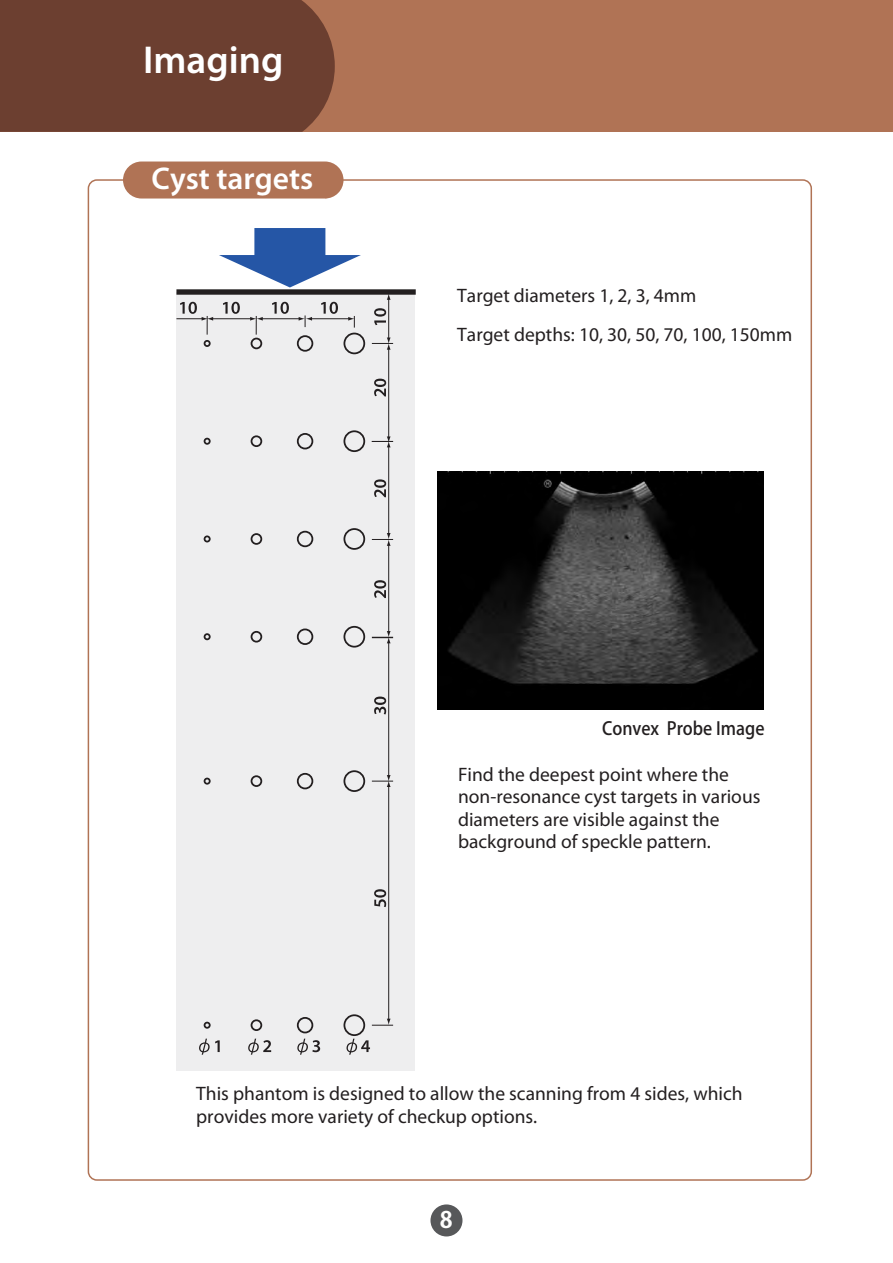
<style>
.page{position:relative;width:893px;height:1263px;background:#fff}
.page>*{position:absolute;margin:0;border:0;box-sizing:border-box;transform-origin:0 0}
.t1{font:600 39px "Myriad Pro";color:#fff}
.t2{font:600 31.5px "Myriad Pro";color:#fff}
.t3{font:700 22.5px "Koz Go Pro";color:#fff}
.t4{font:19.5px/22.5px "Myriad Pro";color:#231f20}
.t5{font:500 18px "Koz Go Pro";color:#231f20;scale:.94 1}
</style>
<div class="page">
<div style="left:0;top:0;width:893px;height:132px;background:#b07355"></div>
<div style="left:0;top:0;width:335px;height:132px;background:#6c3f30"></div>
<div style="left:430px;top:1204px;width:32px;height:32px;background:#57585a;border-radius:50%"></div>
<div style="left:123px;top:161px;width:221px;height:37px;background:#b07355;border-radius:18px"></div>
<svg style="left:219px;top:228px;width:142px;height:59px"></svg>
<div style="left:176px;top:292px;width:239px;height:778px;background:#eeeeef"></div>
<div style="left:204px;top:340px;width:7px;height:7px;border:2px solid #231f20;border-radius:50%"></div>
<div style="left:251px;top:338px;width:11px;height:11px;border:2px solid #231f20;border-radius:50%"></div>
<div style="left:297px;top:335px;width:16px;height:17px;border:2px solid #231f20;border-radius:50%"></div>
<div style="left:343px;top:333px;width:22px;height:21px;border:2px solid #231f20;border-radius:50%"></div>
<div style="left:204px;top:438px;width:7px;height:7px;border:2px solid #231f20;border-radius:50%"></div>
<div style="left:251px;top:435px;width:11px;height:12px;border:2px solid #231f20;border-radius:50%"></div>
<div style="left:297px;top:433px;width:16px;height:16px;border:2px solid #231f20;border-radius:50%"></div>
<div style="left:343px;top:430px;width:22px;height:22px;border:2px solid #231f20;border-radius:50%"></div>
<div style="left:204px;top:535px;width:7px;height:7px;border:2px solid #231f20;border-radius:50%"></div>
<div style="left:251px;top:533px;width:11px;height:12px;border:2px solid #231f20;border-radius:50%"></div>
<div style="left:297px;top:531px;width:16px;height:16px;border:2px solid #231f20;border-radius:50%"></div>
<div style="left:343px;top:528px;width:22px;height:22px;border:2px solid #231f20;border-radius:50%"></div>
<div style="left:204px;top:633px;width:7px;height:7px;border:2px solid #231f20;border-radius:50%"></div>
<div style="left:251px;top:631px;width:11px;height:11px;border:2px solid #231f20;border-radius:50%"></div>
<div style="left:297px;top:628px;width:16px;height:17px;border:2px solid #231f20;border-radius:50%"></div>
<div style="left:343px;top:626px;width:22px;height:21px;border:2px solid #231f20;border-radius:50%"></div>
<div style="left:204px;top:778px;width:7px;height:7px;border:2px solid #231f20;border-radius:50%"></div>
<div style="left:251px;top:775px;width:11px;height:12px;border:2px solid #231f20;border-radius:50%"></div>
<div style="left:297px;top:773px;width:16px;height:16px;border:2px solid #231f20;border-radius:50%"></div>
<div style="left:343px;top:770px;width:22px;height:22px;border:2px solid #231f20;border-radius:50%"></div>
<div style="left:204px;top:1022px;width:7px;height:7px;border:2px solid #231f20;border-radius:50%"></div>
<div style="left:251px;top:1019px;width:11px;height:12px;border:2px solid #231f20;border-radius:50%"></div>
<div style="left:297px;top:1017px;width:16px;height:16px;border:2px solid #231f20;border-radius:50%"></div>
<div style="left:343px;top:1014px;width:22px;height:22px;border:2px solid #231f20;border-radius:50%"></div>
<hr style="left:212px;top:318px;width:39px;height:1px;background:#231f20">
<hr style="left:261px;top:318px;width:39px;height:1px;background:#231f20">
<svg style="left:250px;top:316px;width:13px;height:19px"></svg>
<hr style="left:311px;top:318px;width:38px;height:1px;background:#231f20">
<svg style="left:348px;top:316px;width:7px;height:12px"></svg>
<svg style="left:299px;top:315px;width:13px;height:12px"></svg>
<hr style="left:388px;top:299px;width:1px;height:40px;background:#231f20">
<svg style="left:387px;top:295px;width:4px;height:5px"></svg>
<hr style="left:388px;top:348px;width:1px;height:90px;background:#231f20">
<svg style="left:372px;top:337px;width:21px;height:13px"></svg>
<div style="left:176px;top:289px;width:240px;height:6px;background:#231f20"></div>
<hr style="left:388px;top:446px;width:1px;height:88px;background:#231f20">
<svg style="left:372px;top:436px;width:21px;height:11px"></svg>
<hr style="left:388px;top:545px;width:1px;height:87px;background:#231f20">
<svg style="left:372px;top:533px;width:21px;height:13px"></svg>
<hr style="left:388px;top:642px;width:1px;height:134px;background:#231f20">
<svg style="left:372px;top:631px;width:21px;height:12px"></svg>
<hr style="left:388px;top:786px;width:1px;height:234px;background:#231f20">
<svg style="left:372px;top:1019px;width:21px;height:7px"></svg>
<svg style="left:372px;top:775px;width:21px;height:12px"></svg>
<svg style="left:223px;top:302px;width:17px;height:12px"></svg>
<svg style="left:176px;top:302px;width:37px;height:33px"></svg>
<svg style="left:272px;top:302px;width:17px;height:12px"></svg>
<svg style="left:321px;top:302px;width:17px;height:12px"></svg>
<svg style="left:374px;top:308px;width:12px;height:17px"></svg>
<svg style="left:374px;top:379px;width:12px;height:17px"></svg>
<svg style="left:374px;top:479px;width:12px;height:18px"></svg>
<svg style="left:374px;top:580px;width:12px;height:18px"></svg>
<svg style="left:374px;top:696px;width:12px;height:18px"></svg>
<svg style="left:374px;top:889px;width:12px;height:18px"></svg>
<svg style="left:199px;top:1039px;width:21px;height:16px"></svg>
<svg style="left:248px;top:1039px;width:23px;height:16px"></svg>
<svg style="left:297px;top:1039px;width:23px;height:16px"></svg>
<svg style="left:347px;top:1039px;width:23px;height:16px"></svg>
<img style="left:437px;top:471px;width:327px;height:239px">
<h1 class="t1" style="left:143px;top:35px;width:142px">Imaging</h1>
<h2 class="t2" style="left:151px;top:158px;width:163px">Cyst targets</h2>
<p class="t4" style="left:457px;top:284px;width:241px">Target diameters 1, 2, 3, 4mm</p>
<p class="t4" style="left:457px;top:323px;width:337px">Target depths: 10, 30, 50, 70, 100, 150mm</p>
<p class="t5" style="left:602px;top:717px;width:174px">Convex Probe Image</p>
<p class="t4" style="left:458px;top:763px;width:304px">Find the deepest point where the non-resonance cyst targets in various diameters are visible against the background of speckle pattern.</p>
<p class="t4" style="left:196px;top:1082px;width:548px">This phantom is designed to allow the scanning from 4 sides, which provides more variety of checkup options.</p>
<p class="t3" style="left:440px;top:1205px;width:14px">8</p>
</div>
